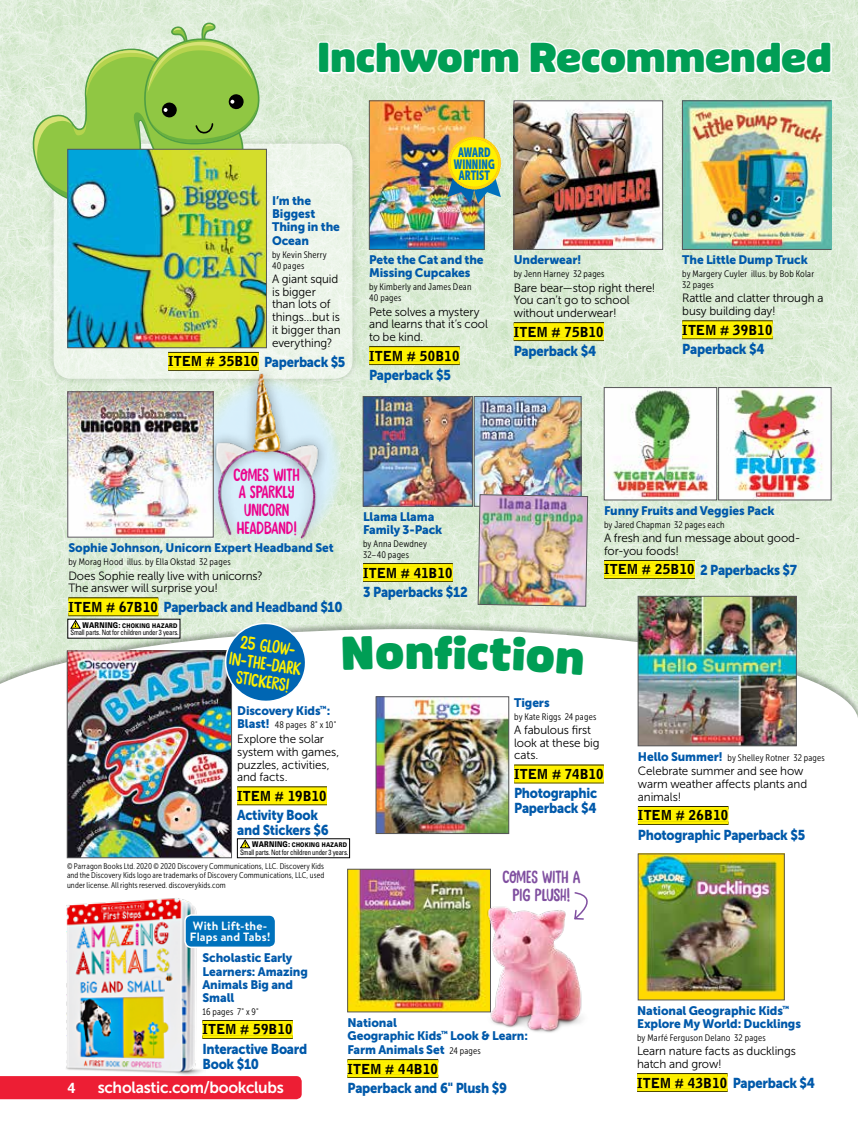
<style>
.page{position:relative;width:858px;height:1134px;background:#fff}
.page>*{position:absolute;margin:0;border:0;box-sizing:border-box;transform-origin:0 0}
.t1{font:45px "Pinup";color:#009e55}
.t2{font:39.75px "Pinup";letter-spacing:-.01em;color:#009e55}
.t3{font:18px/18px "Stick A Round";color:#fff100;text-align:center}
.t4{font:17.55px/17.5px "Stick A Round";color:#ec038c;text-align:center}
.t5{font:17.55px/17.5px "Stick A Round";letter-spacing:-.005em;color:#804fa0;text-align:center}
.t6{font:16.2px "Museo Sans 700";letter-spacing:-.02em;color:#fff}
.t7{font:600 15px "Sky Sans";color:#fff}
.t8{font:14.25px/15px "Museo Sans 900";letter-spacing:-.02em;color:#0059aa;scale:.9 1}
.t9{font:900 13.5px "Grotesque MT Std";letter-spacing:-.01em;color:#000}
.t10{font:13.35px/11.4px "Museo Sans Cond 900";color:#0072bc;text-align:center;scale:.83 1}
.t11{font:12.3px/13px "Museo Sans 900";letter-spacing:-.01em;color:#0059aa}
.t12{font:12px/12.8px "Museo Sans 300";letter-spacing:-.01em;color:#000}
.t13{font:700 12px/11.2px "Brandon Text";letter-spacing:.015em;color:#fff}
.t14{font:9.45px/10.8px "Museo Sans Cond 300";letter-spacing:.02em;color:#000}
.t15{font:8.25px/9.3px "Museo Sans Cond 300";letter-spacing:.015em;color:#000;text-align:justify}
.t16{font:condensed 7.5px "Univers LT Std";letter-spacing:-.025em;color:#000;scale:.9 1}
.t17{font:900 6.45px "Univers LT Std";letter-spacing:.04em;color:#000;scale:.8 1}
.s1{font-family:"Grotesque MT Std";font-weight:900;font-size:13.5px;color:#000}
.s2{font-size:7.95px}
.s3{font-family:"Museo Sans 900";font-size:12.3px;color:#0059aa}
.s4{font-family:"Museo Sans Cond 300";font-size:9.45px;color:#000}
</style>
<div class="page">
<img style="left:0;top:0;width:857px;height:621px">
<svg style="left:833px;top:629px;width:24px;height:86px;fill:#dbecd6"></svg>
<img style="left:0;top:19px;width:833px;height:1081px">
<h2 class="t2" style="left:316px;top:34px;width:516px">Inchworm Recommended</h2>
<p class="t11" style="left:272px;top:194px;width:69px">I’m the<br>Biggest<br>Thing in the<br>Ocean</p>
<p class="t14" style="left:272px;top:249px;width:56px">by Kevin Sherry<br>40 pages</p>
<p class="t12" style="left:272px;top:272px;width:70px">A giant squid is bigger than lots of things…but is it bigger than everything?</p>
<p class="t8" style="left:168px;top:354px;width:198px"><span class="s1">ITEM # 35B10</span> Paperback $5</p>
<p class="t10" style="left:453px;top:147px;width:51px">AWARD<br>WINNING<br>ARTIST</p>
<p class="t11" style="left:369px;top:253px;width:116px">Pete the Cat and the<br>Missing Cupcakes</p>
<p class="t14" style="left:369px;top:282px;width:104px">by Kimberly and James Dean<br>40 pages</p>
<p class="t12" style="left:369px;top:305px;width:120px">Pete solves a mystery and learns that it’s cool to be kind.</p>
<p class="t9" style="left:369px;top:347px;width:92px">ITEM # 50B10</p>
<p class="t8" style="left:369px;top:367px;width:92px">Paperback $5</p>
<p class="t11" style="left:513px;top:253px;width:69px">Underwear!</p>
<p class="t14" style="left:513px;top:269px;width:92px">by Jenn Harney 32 pages</p>
<p class="t12" style="left:513px;top:281px;width:143px">Bare bear—stop right there!<br>You can’t go to school without underwear!</p>
<p class="t9" style="left:513px;top:323px;width:92px">ITEM # 75B10</p>
<p class="t8" style="left:513px;top:343px;width:93px">Paperback $4</p>
<p class="t11" style="left:682px;top:253px;width:127px">The Little Dump Truck</p>
<p class="t14" style="left:682px;top:269px;width:133px">by Margery Cuyler illus. by Bob Kolar<br>32 pages</p>
<p class="t12" style="left:682px;top:292px;width:143px">Rattle and clatter through a busy building day!</p>
<p class="t9" style="left:682px;top:322px;width:92px">ITEM # 39B10</p>
<p class="t8" style="left:682px;top:341px;width:93px">Paperback $4</p>
<h3 class="t4" style="left:233px;top:467px;width:67px">COMES WITH<br>A SPARKLY<br>UNICORN<br>HEADBAND!</h3>
<p class="t11" style="left:68px;top:541px;width:267px">Sophie Johnson, Unicorn Expert Headband Set</p>
<p class="t14" style="left:68px;top:557px;width:164px">by Morag Hood illus. by Ella Okstad 32 pages</p>
<p class="t12" style="left:68px;top:569px;width:196px">Does Sophie really live with unicorns?<br>The answer will surprise you!</p>
<p class="t8" style="left:68px;top:600px;width:306px"><span class="s1">ITEM # 67B10</span> Paperback and Headband $10</p>
<p class="t17" style="left:82px;top:621px;width:120px"><span class="s2">WARNING:</span> CHOKING HAZARD</p>
<p class="t16" style="left:70px;top:628px;width:122px">Small parts. Not for children under 3 years.</p>
<h3 class="t3" style="left:233px;top:632px;width:74px;rotate:8deg">25 GLOW-<br>IN-THE-DARK<br>STICKERS!</h3>
<p class="t11" style="left:237px;top:704px;width:95px">Discovery Kids<sup>™</sup>:</p>
<p class="t14" style="left:237px;top:720px;width:101px"><span class="s3">Blast!</span> 48 pages 8" x 10"</p>
<p class="t12" style="left:237px;top:733px;width:103px">Explore the solar system with games, puzzles, activities, and facts.</p>
<p class="t9" style="left:237px;top:788px;width:91px">ITEM # 19B10</p>
<p class="t8" style="left:237px;top:807px;width:103px">Activity Book and Stickers $6</p>
<p class="t17" style="left:252px;top:841px;width:120px"><span class="s2">WARNING:</span> CHOKING HAZARD</p>
<p class="t16" style="left:240px;top:847px;width:122px">Small parts. Not for children under 3 years.</p>
<p class="t15" style="left:67px;top:862px;width:259px">© Parragon Books Ltd. 2020 © 2020 Discovery Communications, LLC. Discovery Kids and the Discovery Kids logo are trademarks of Discovery Communications, LLC, used under license. All rights reserved. discoverykids.com</p>
<p class="t13" style="left:190px;top:920px;width:82px">With Lift-the-<br>Flaps and Tabs!</p>
<p class="t11" style="left:363px;top:510px;width:81px">Llama Llama<br>Family 3-Pack</p>
<p class="t14" style="left:363px;top:539px;width:66px">by Anna Dewdney<br>32–40 pages</p>
<p class="t9" style="left:363px;top:564px;width:91px">ITEM # 41B10</p>
<p class="t8" style="left:363px;top:584px;width:118px">3 Paperbacks $12</p>
<h1 class="t1" style="left:404px;top:625px;width:31px">n</h1>
<p class="t11" style="left:604px;top:504px;width:172px">Funny Fruits and Veggies Pack</p>
<p class="t14" style="left:604px;top:519px;width:122px">by Jared Chapman 32 pages each</p>
<p class="t12" style="left:604px;top:532px;width:198px">A fresh and fun message about good&shy;for-you foods!</p>
<p class="t8" style="left:604px;top:562px;width:216px"><span class="s1">ITEM # 25B10</span> 2 Paperbacks $7</p>
<p class="t11" style="left:514px;top:696px;width:37px">Tigers</p>
<p class="t14" style="left:514px;top:711px;width:84px">by Kate Riggs 24 pages</p>
<p class="t12" style="left:514px;top:724px;width:87px">A fabulous first look at these big cats.</p>
<p class="t9" style="left:514px;top:766px;width:91px">ITEM # 74B10</p>
<p class="t8" style="left:514px;top:786px;width:94px">Photographic<br>Paperback $4</p>
<h3 class="t5" style="left:502px;top:869px;width:79px">COMES WITH A<br>PIG PLUSH!</h3>
<p class="t14" style="left:637px;top:752px;width:188px"><span class="s3">Hello Summer!</span> by Shelley Rotner 32 pages</p>
<p class="t12" style="left:637px;top:765px;width:171px">Celebrate summer and see how warm weather affects plants and animals!</p>
<p class="t9" style="left:637px;top:807px;width:92px">ITEM # 26B10</p>
<p class="t8" style="left:637px;top:827px;width:187px">Photographic Paperback $5</p>
<p class="t11" style="left:202px;top:952px;width:107px">Scholastic Early<br>Learners: Amazing<br>Animals Big and<br>Small</p>
<p class="t14" style="left:202px;top:1006px;width:58px">16 pages 7" x 9"</p>
<p class="t9" style="left:202px;top:1021px;width:92px">ITEM # 59B10</p>
<p class="t8" style="left:202px;top:1041px;width:118px">Interactive Board<br>Book $10</p>
<p class="t7" style="left:68px;top:1080px;width:9px">4</p>
<h3 class="t6" style="left:98px;top:1079px;width:187px">scholastic.com/bookclubs</h3>
<p class="t11" style="left:347px;top:1016px;width:182px">National<br>Geographic Kids<sup>™</sup> Look &amp; Learn:<br>Farm Animals Set <span class="s4">24 pages</span></p>
<p class="t9" style="left:347px;top:1060px;width:92px">ITEM # 44B10</p>
<p class="t8" style="left:347px;top:1080px;width:179px">Paperback and 6" Plush $9</p>
<p class="t11" style="left:637px;top:1004px;width:165px">National Geographic Kids<sup>™<br></sup>Explore My World: Ducklings</p>
<p class="t14" style="left:637px;top:1032px;width:130px">by Marfé Ferguson Delano 32 pages</p>
<p class="t12" style="left:637px;top:1045px;width:160px">Learn nature facts as ducklings hatch and grow!</p>
<p class="t8" style="left:637px;top:1075px;width:199px"><span class="s1">ITEM # 43B10</span> Paperback $4</p>
</div>
